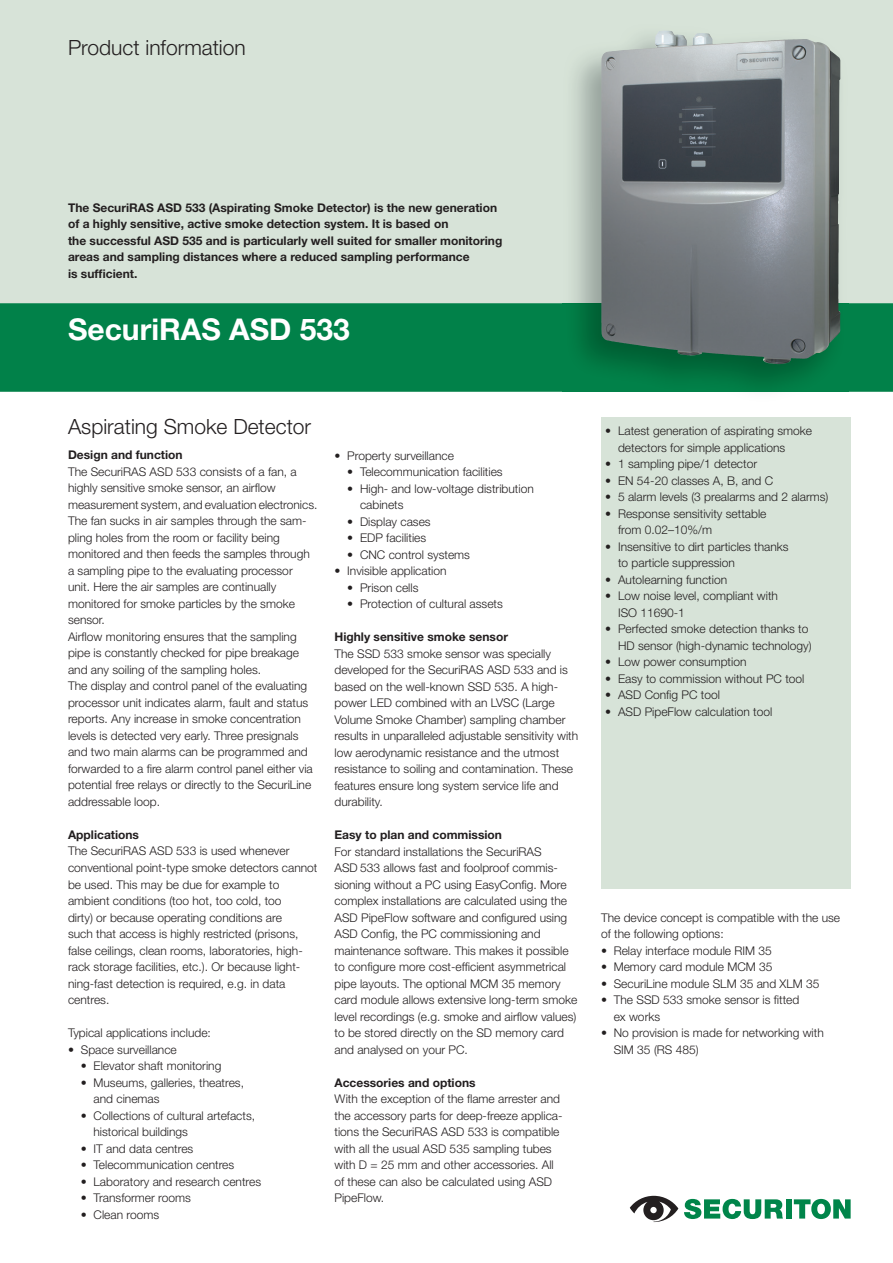
<style>
.page{position:relative;width:893px;height:1263px;background:#fff}
.page>*{position:absolute;margin:0;border:0;box-sizing:border-box;transform-origin:0 0}
.t1{font:700 30px "Helvetica Neue";color:#fff}
.t2{font:300 21px "Helvetica Neue";color:#231f20}
.t3{font:300 12px/16.5px "Helvetica Neue";color:#231f20}
.t4{font:700 12px/16.5px "Helvetica Neue";color:#231f20}
</style>
<div class="page">
<div style="left:0;top:0;width:893px;height:392px;background:#d7e3d8"></div>
<div style="left:601px;top:417px;width:249px;height:471px;background:#d7e3d8"></div>
<svg style="left:684px;top:1199px;width:99px;height:20px"></svg>
<div style="left:786px;top:1199px;width:6px;height:19px;background:#00854a"></div>
<svg style="left:794px;top:1199px;width:57px;height:20px"></svg>
<svg style="left:630px;top:1196px;width:48px;height:26px"></svg>
<div style="left:0;top:303px;width:893px;height:89px;background:#018149"></div>
<img style="left:563px;top:33px;width:286px;height:359px">
<img style="left:601px;top:31px;width:82px;height:324px">
<h2 class="t2" style="left:68px;top:35px;width:179px">Product information</h2>
<p class="t4" style="left:68px;top:199px;width:436px">The SecuriRAS ASD 533 (Aspirating Smoke Detector) is the new generation of a highly sensitive, active smoke detection system. It is based on<br>the successful ASD 535 and is particularly well suited for smaller monitoring areas and sampling distances where a reduced sampling performance<br>is sufficient.</p>
<h1 class="t1" style="left:68px;top:310px;width:283px">SecuriRAS ASD 533</h1>
<h2 class="t2" style="left:68px;top:413px;width:245px">Aspirating Smoke Detector</h2>
<p class="t4" style="left:68px;top:447px;width:116px">Design and function</p>
<p class="t3" style="left:68px;top:463px;width:251px">The SecuriRAS ASD 533 consists of a fan, a highly sensitive smoke sensor, an airflow measure ment system, and evaluation elec tronics.<br>The fan sucks in air samples through the sam&shy;pling holes from the room or facility being monitored and then feeds the samples through a sampling pipe to the evaluating processor unit. Here the air samples are continually monitored for smoke particles by the smoke sensor.<br>Airflow monitoring ensures that the sampling pipe is constantly checked for pipe breakage and any soiling of the sampling holes.<br>The display and control panel of the evaluating processor unit indicates alarm, fault and status reports. Any increase in smoke concentration levels is detected very early. Three presignals and two main alarms can be programmed and forwarded to a fire alarm control panel either via potential free relays or directly to the SecuriLine addressable loop.</p>
<p class="t4" style="left:68px;top:826px;width:73px">Applications</p>
<p class="t3" style="left:68px;top:843px;width:251px">The SecuriRAS ASD 533 is used whenever conventional point-type smoke detectors cannot be used. This may be due for example to ambient conditions (too hot, too cold, too<br>dirty) or because operating conditions are<br>such that access is highly restricted (prisons, false ceilings, clean rooms, laboratories, high&shy;rack storage facilities, etc.). Or because light&shy;ning-fast detection is required, e.g. in data centres.</p>
<p class="t3" style="left:68px;top:1024px;width:144px">Typical applications include:</p>
<p class="t3" style="left:68px;top:1041px;width:110px">• Space surveillance</p>
<p class="t3" style="left:81px;top:1057px;width:142px">• Elevator shaft monitoring</p>
<p class="t3" style="left:94px;top:1074px;width:152px;text-indent:-13px">• Museums, galleries, theatres, and cinemas</p>
<p class="t3" style="left:94px;top:1107px;width:163px;text-indent:-13px">• Collections of cultural artefacts, historical buildings</p>
<p class="t3" style="left:81px;top:1140px;width:114px">• IT and data centres</p>
<p class="t3" style="left:81px;top:1156px;width:155px">• Telecommunication centres</p>
<p class="t3" style="left:81px;top:1173px;width:182px">• Laboratory and research centres</p>
<p class="t3" style="left:81px;top:1189px;width:112px">• Transformer rooms</p>
<p class="t3" style="left:81px;top:1206px;width:80px">• Clean rooms</p>
<p class="t3" style="left:334px;top:447px;width:121px">• Property surveillance</p>
<p class="t3" style="left:347px;top:463px;width:157px">• Telecommunication facilities</p>
<p class="t3" style="left:360px;top:480px;width:175px;text-indent:-13px">• High- and low-voltage distribution cabinets</p>
<p class="t3" style="left:347px;top:513px;width:85px">• Display cases</p>
<p class="t3" style="left:347px;top:529px;width:80px">• EDP facilities</p>
<p class="t3" style="left:347px;top:546px;width:124px">• CNC control systems</p>
<p class="t3" style="left:334px;top:562px;width:114px">• Invisible application</p>
<p class="t3" style="left:347px;top:579px;width:73px">• Prison cells</p>
<p class="t3" style="left:347px;top:595px;width:157px">• Protection of cultural assets</p>
<p class="t4" style="left:334px;top:628px;width:175px">Highly sensitive smoke sensor</p>
<p class="t3" style="left:334px;top:645px;width:245px">The SSD 533 smoke sensor was specially developed for the SecuriRAS ASD 533 and is based on the well-known SSD 535. A high&shy;power LED combined with an LVSC (Large Volume Smoke Chamber) sampling chamber results in unparalleled adjustable sensitivity with low aerodynamic resistance and the utmost resistance to soiling and contamination. These features ensure long system service life and durability.</p>
<p class="t4" style="left:334px;top:826px;width:169px">Easy to plan and commission</p>
<p class="t3" style="left:334px;top:843px;width:244px">For standard installations the SecuriRAS<br>ASD 533 allows fast and foolproof commis&shy;sioning without a PC using EasyConfig. More complex installations are calculated using the ASD PipeFlow software and configured using ASD Config, the PC commissioning and maintenance software. This makes it possible to configure more cost-efficient asymmetrical pipe layouts. The optional MCM 35 memory card module allows extensive long-term smoke level recordings (e.g. smoke and airflow values) to be stored directly on the SD memory card and analysed on your PC.</p>
<p class="t4" style="left:334px;top:1074px;width:143px">Accessories and options</p>
<p class="t3" style="left:334px;top:1090px;width:230px">With the exception of the flame arrester and the accessory parts for deep-freeze applica&shy;tions the SecuriRAS ASD 533 is compatible with all the usual ASD 535 sampling tubes with D = 25 mm and other accessories. All of these can also be calculated using ASD PipeFlow.</p>
<p class="t3" style="left:618px;top:422px;width:196px;text-indent:-13px">• Latest generation of aspirating smoke detectors for simple applications</p>
<p class="t3" style="left:605px;top:455px;width:153px">• 1 sampling pipe/1 detector</p>
<p class="t3" style="left:605px;top:472px;width:169px">• EN 54-20 classes A, B, and C</p>
<p class="t3" style="left:605px;top:488px;width:225px">• 5 alarm levels (3 prealarms and 2 alarms)</p>
<p class="t3" style="left:618px;top:505px;width:150px;text-indent:-13px">• Response sensitivity settable from 0.02–10%/m</p>
<p class="t3" style="left:618px;top:538px;width:172px;text-indent:-13px">• Insensitive to dirt particles thanks to particle suppression</p>
<p class="t3" style="left:605px;top:571px;width:123px">• Autolearning function</p>
<p class="t3" style="left:618px;top:587px;width:162px;text-indent:-13px">• Low noise level, compliant with<br>ISO 11690-1</p>
<p class="t3" style="left:605px;top:620px;width:208px;text-align:right">• Perfected smoke detection thanks to<br>HD sensor (high-dynamic technology)</p>
<p class="t3" style="left:605px;top:653px;width:143px">• Low power consumption</p>
<p class="t3" style="left:605px;top:670px;width:201px">• Easy to commission without PC tool</p>
<p class="t3" style="left:605px;top:686px;width:116px">• ASD Config PC tool</p>
<p class="t3" style="left:605px;top:703px;width:169px">• ASD PipeFlow calculation tool</p>
<p class="t3" style="left:601px;top:909px;width:241px">The device concept is compatible with the use of the following options:</p>
<p class="t3" style="left:601px;top:942px;width:172px">• Relay interface module RIM 35</p>
<p class="t3" style="left:601px;top:958px;width:173px">• Memory card module MCM 35</p>
<p class="t3" style="left:601px;top:975px;width:220px">• SecuriLine module SLM 35 and XLM 35</p>
<p class="t3" style="left:614px;top:991px;width:187px;text-indent:-13px">• The SSD 533 smoke sensor is fitted ex works</p>
<p class="t3" style="left:614px;top:1024px;width:212px;text-indent:-13px">• No provision is made for networking with<br>SIM 35 (RS 485)</p>
</div>
